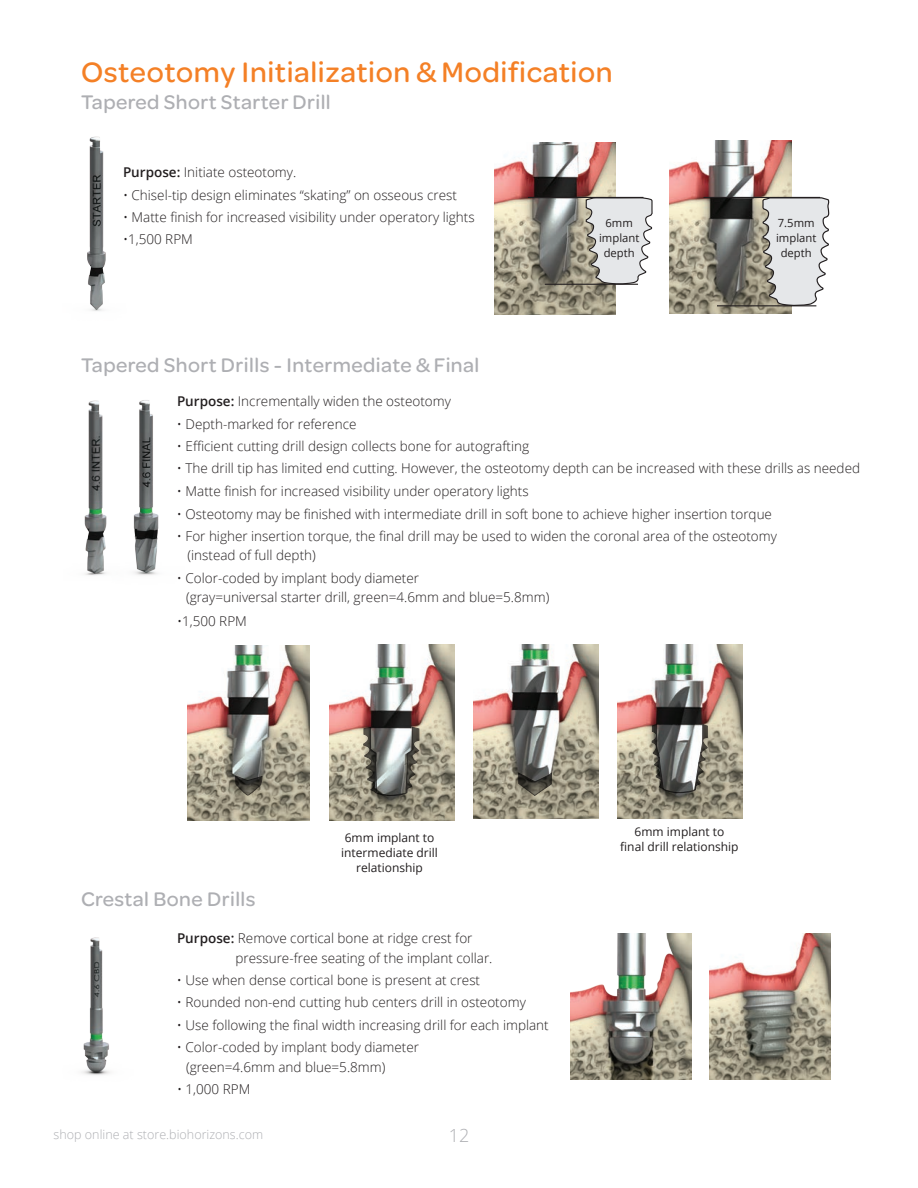
<style>
.page{position:relative;width:918px;height:1188px;background:#fff}
.page>*{position:absolute;margin:0;border:0;box-sizing:border-box;transform-origin:0 0}
.Titel_Ebene_1{font:500 30px "Omnes";letter-spacing:.02em;color:#f48026}
.t1{font:500 21px "Omnes";letter-spacing:.02em;color:#aeafb3}
.t2{font:300 18px "Open Sans";color:#aeafb3}
.t3{font:300 13.5px/19.5px "Open Sans";color:#231f20}
.t4{font:300 12.6px "Open Sans";color:#aeafb3}
.t5{font:12px/15px "Open Sans";color:#231f20;text-align:center}
.t6{font:11.25px/15px "Open Sans";color:#231f20;text-align:center}
.s1{font-weight:600}
</style>
<div class="page">
<img style="left:494px;top:142px;width:122px;height:173px">
<img style="left:670px;top:141px;width:121px;height:173px">
<img style="left:330px;top:645px;width:125px;height:175px">
<img style="left:474px;top:645px;width:125px;height:174px">
<img style="left:618px;top:645px;width:125px;height:173px">
<img style="left:188px;top:645px;width:121px;height:175px">
<svg style="left:235px;top:775px;width:28px;height:21px"></svg>
<svg style="left:585px;top:197px;width:68px;height:89px;background:#d5d6d5"></svg>
<svg style="left:762px;top:196px;width:68px;height:111px;background:#d5d6d6"></svg>
<hr style="left:703px;top:197px;width:117px;height:1px;background:#231f20">
<hr style="left:528px;top:197px;width:115px;height:1px;background:#231f20">
<hr style="left:717px;top:305px;width:99px;height:1px;background:#231f20">
<hr style="left:545px;top:284px;width:93px;height:1px;background:#231f20">
<img style="left:570px;top:933px;width:122px;height:146px">
<img style="left:710px;top:933px;width:120px;height:146px">
<img style="left:87px;top:136px;width:19px;height:175px">
<svg style="left:518px;top:772px;width:34px;height:24px"></svg>
<svg style="left:361px;top:727px;width:59px;height:69px;background:#8a8a83"></svg>
<svg style="left:650px;top:724px;width:59px;height:69px;background:#83827c"></svg>
<img style="left:133px;top:400px;width:26px;height:175px">
<img style="left:84px;top:400px;width:23px;height:176px">
<img style="left:81px;top:937px;width:29px;height:138px">
<p class="Titel_Ebene_1" style="left:81px;top:52px;width:533px">Osteotomy Initialization &amp; Modification</p>
<p class="t1" style="left:81px;top:88px;width:251px">Tapered Short Starter Drill</p>
<p class="t3" style="left:123px;top:162px;width:175px"><span class="s1">Purpose:</span> Initiate osteotomy.</p>
<p class="t3" style="left:123px;top:185px;width:335px">• Chisel-tip design eliminates “skating” on osseous crest</p>
<p class="t3" style="left:123px;top:207px;width:353px">• Matte finish for increased visibility under operatory lights</p>
<p class="t3" style="left:123px;top:229px;width:71px">•1,500 RPM</p>
<p class="t1" style="left:81px;top:351px;width:400px">Tapered Short Drills - Intermediate &amp; Final</p>
<p class="t6" style="left:599px;top:215px;width:42px">6mm implant depth</p>
<p class="t6" style="left:776px;top:215px;width:42px">7.5mm implant depth</p>
<p class="t3" style="left:177px;top:391px;width:275px"><span class="s1">Purpose:</span> Incrementally widen the osteotomy</p>
<p class="t3" style="left:177px;top:414px;width:181px">• Depth-marked for reference</p>
<p class="t3" style="left:177px;top:436px;width:354px">• Efficient cutting drill design collects bone for autografting</p>
<p class="t3" style="left:177px;top:458px;width:685px">• The drill tip has limited end cutting. However, the osteotomy depth can be increased with these drills as needed</p>
<p class="t3" style="left:177px;top:481px;width:353px">• Matte finish for increased visibility under operatory lights</p>
<p class="t3" style="left:177px;top:504px;width:597px">• Osteotomy may be finished with intermediate drill in soft bone to achieve higher insertion torque</p>
<p class="t3" style="left:177px;top:526px;width:601px">• For higher insertion torque, the final drill may be used to widen the coronal area of the osteotomy</p>
<p class="t3" style="left:188px;top:545px;width:130px">(instead of full depth)</p>
<p class="t3" style="left:177px;top:568px;width:244px">• Color-coded by implant body diameter</p>
<p class="t3" style="left:186px;top:587px;width:365px">(gray=universal starter drill, green=4.6mm and blue=5.8mm)</p>
<p class="t3" style="left:177px;top:611px;width:71px">•1,500 RPM</p>
<p class="t1" style="left:81px;top:885px;width:176px">Crestal Bone Drills</p>
<p class="t5" style="left:341px;top:829px;width:98px">6mm implant to intermediate drill relationship</p>
<p class="t5" style="left:635px;top:824px;width:91px">6mm implant to</p>
<p class="t5" style="left:620px;top:839px;width:120px">final drill relationship</p>
<p class="t3" style="left:235px;top:928px;width:258px;text-indent:-58px"><span class="s1">Purpose:</span> Remove cortical bone at ridge crest for pressure-free seating of the implant collar.</p>
<p class="t3" style="left:177px;top:970px;width:305px">• Use when dense cortical bone is present at crest</p>
<p class="t3" style="left:177px;top:992px;width:350px">• Rounded non-end cutting hub centers drill in osteotomy</p>
<p class="t3" style="left:177px;top:1015px;width:373px">• Use following the final width increasing drill for each implant</p>
<p class="t3" style="left:177px;top:1037px;width:244px">• Color-coded by implant body diameter</p>
<p class="t3" style="left:186px;top:1057px;width:201px">(green=4.6mm and blue=5.8mm)</p>
<p class="t3" style="left:177px;top:1079px;width:75px">• 1,000 RPM</p>
<p class="t4" style="left:54px;top:1126px;width:211px">shop online at store.biohorizons.com</p>
<h3 class="t2" style="left:449px;top:1123px;width:22px">12</h3>
</div>
